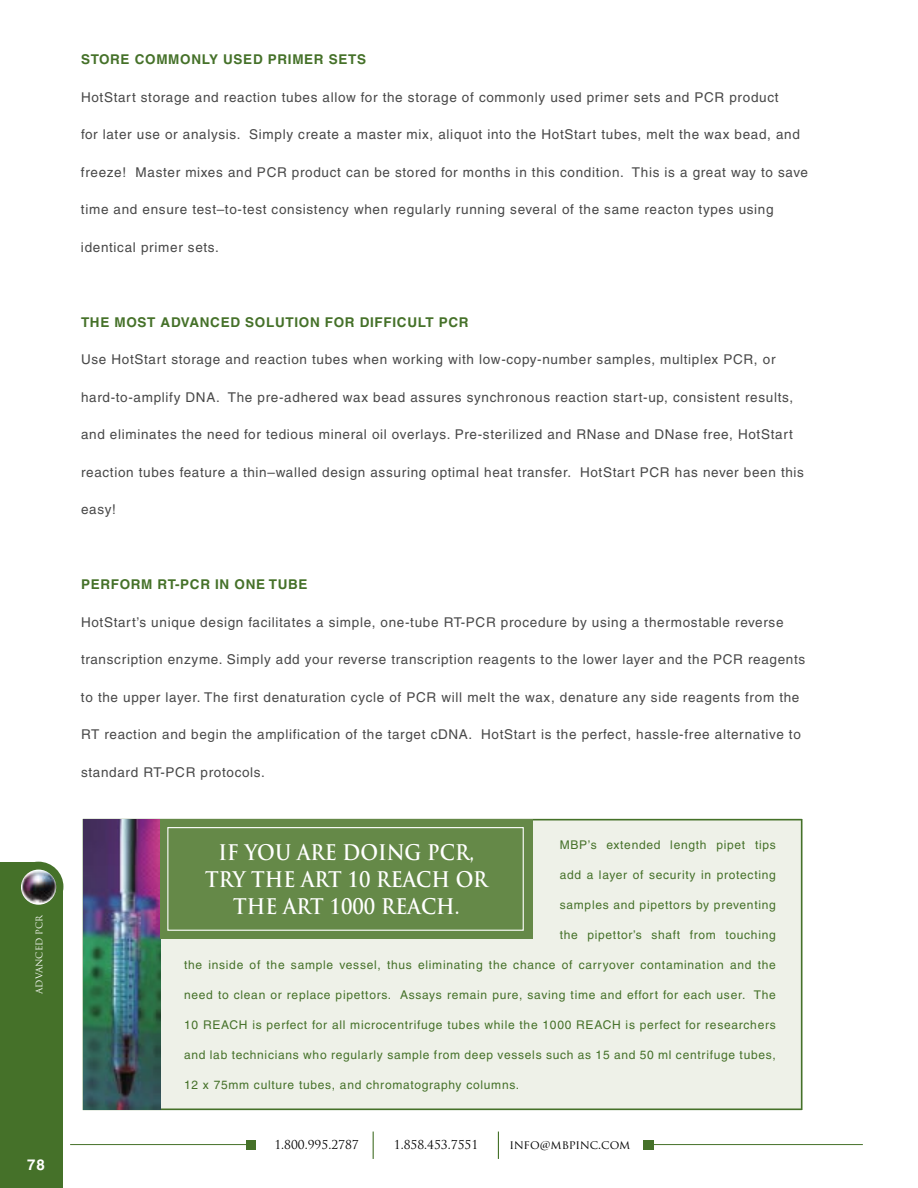
<style>
.page{position:relative;width:918px;height:1188px;background:#fff}
.page>*{position:absolute;margin:0;border:0;box-sizing:border-box;transform-origin:0 0}
.t1{font:700 21px/27px "Trajan Pro";color:#fff;text-align:center;scale:.91 1}
.t2{font:700 15px "Helvetica";color:#fff}
.t3{font:13.5px "Helvetica";letter-spacing:.05em;color:#484848}
.t4{font:700 13.5px "Helvetica";letter-spacing:.05em;color:#457129}
.t5{font:12px "Helvetica";letter-spacing:.06em;color:#457129}
.t6{font:12px "Trajan Pro";color:#000}
.t7{font:9px "Trajan Pro";color:#fff}
</style>
<div class="page">
<div style="left:0;top:862px;width:38px;height:326px;background:#457129"></div>
<div style="left:14px;top:862px;width:49px;height:50px;background:#457129;border-radius:50%"></div>
<div style="left:4px;top:887px;width:59px;height:301px;background:#457129"></div>
<img style="left:20px;top:869px;width:37px;height:36px;border-radius:50%">
<div style="left:19px;top:868px;width:39px;height:38px;border:2px solid #457129;border-radius:50%"></div>
<svg style="left:373px;top:1132px;width:1px;height:27px"></svg>
<svg style="left:498px;top:1132px;width:1px;height:27px"></svg>
<hr style="left:70px;top:1144px;width:180px;height:1px;background:#457129">
<div style="left:246px;top:1140px;width:10px;height:10px;background:#457129"></div>
<hr style="left:652px;top:1144px;width:211px;height:1px;background:#457129">
<div style="left:644px;top:1140px;width:10px;height:10px;background:#457129"></div>
<div style="left:83px;top:819px;width:718px;height:291px;background:#eef1e8"></div>
<img style="left:83px;top:820px;width:77px;height:290px">
<div style="left:160px;top:819px;width:373px;height:120px;background:#658948"></div>
<div style="left:167px;top:827px;width:357px;height:104px;border:1px solid #fff"></div>
<p class="t7" style="left:34px;top:994px;width:81px;rotate:-90deg">ADVANCED PCR</p>
<p class="t2" style="left:27px;top:1155px;width:19px">78</p>
<p class="t4" style="left:81px;top:51px;width:287px">STORE COMMONLY USED PRIMER SETS</p>
<p class="t3" style="left:81px;top:89px;width:699px">HotStart storage and reaction tubes allow for the storage of commonly used primer sets and PCR product</p>
<p class="t3" style="left:81px;top:127px;width:720px">for later use or analysis. Simply create a master mix, aliquot into the HotStart tubes, melt the wax bead, and</p>
<p class="t3" style="left:81px;top:164px;width:728px">freeze! Master mixes and PCR product can be stored for months in this condition. This is a great way to save</p>
<p class="t3" style="left:81px;top:202px;width:694px">time and ensure test–to-test consistency when regularly running several of the same reacton types using</p>
<p class="t3" style="left:81px;top:239px;width:139px">identical primer sets.</p>
<p class="t4" style="left:81px;top:314px;width:389px">THE MOST ADVANCED SOLUTION FOR DIFFICULT PCR</p>
<p class="t3" style="left:81px;top:352px;width:696px">Use HotStart storage and reaction tubes when working with low-copy-number samples, multiplex PCR, or</p>
<p class="t3" style="left:81px;top:389px;width:714px">hard-to-amplify DNA. The pre-adhered wax bead assures synchronous reaction start-up, consistent results,</p>
<p class="t3" style="left:81px;top:427px;width:713px">and eliminates the need for tedious mineral oil overlays. Pre-sterilized and RNase and DNase free, HotStart</p>
<p class="t3" style="left:81px;top:464px;width:725px">reaction tubes feature a thin–walled design assuring optimal heat transfer. HotStart PCR has never been this</p>
<p class="t3" style="left:81px;top:502px;width:36px">easy!</p>
<p class="t4" style="left:81px;top:576px;width:228px">PERFORM RT-PCR IN ONE TUBE</p>
<p class="t3" style="left:81px;top:614px;width:704px">HotStart’s unique design facilitates a simple, one-tube RT-PCR procedure by using a thermostable reverse</p>
<p class="t3" style="left:81px;top:652px;width:726px">transcription enzyme. Simply add your reverse transcription reagents to the lower layer and the PCR reagents</p>
<p class="t3" style="left:81px;top:689px;width:720px">to the upper layer. The first denaturation cycle of PCR will melt the wax, denature any side reagents from the</p>
<p class="t3" style="left:81px;top:727px;width:721px">RT reaction and begin the amplification of the target cDNA. HotStart is the perfect, hassle-free alternative to</p>
<p class="t3" style="left:81px;top:764px;width:185px">standard RT-PCR protocols.</p>
<p class="t5" style="left:560px;top:838px;width:218px">MBP’s extended length pipet tips</p>
<p class="t5" style="left:560px;top:868px;width:218px">add a layer of security in protecting</p>
<p class="t5" style="left:560px;top:898px;width:218px">samples and pipettors by preventing</p>
<p class="t5" style="left:560px;top:928px;width:218px">the pipettor’s shaft from touching</p>
<p class="t5" style="left:184px;top:958px;width:593px">the inside of the sample vessel, thus eliminating the chance of carryover contamination and the</p>
<p class="t5" style="left:184px;top:988px;width:593px">need to clean or replace pipettors. Assays remain pure, saving time and effort for each user. The</p>
<p class="t5" style="left:184px;top:1018px;width:593px">10 REACH is perfect for all microcentrifuge tubes while the 1000 REACH is perfect for researchers</p>
<p class="t5" style="left:184px;top:1048px;width:593px">and lab technicians who regularly sample from deep vessels such as 15 and 50 ml centrifuge tubes,</p>
<p class="t5" style="left:184px;top:1078px;width:337px">12 x 75mm culture tubes, and chromatography columns.</p>
<h1 class="t1" style="left:205px;top:839px;width:312px">IF YOU ARE DOING PCR,<br>TRY THE ART 10 REACH OR<br>THE ART 1000 REACH.</h1>
<p class="t6" style="left:274px;top:1137px;width:86px">1.800.995.2787</p>
<p class="t6" style="left:394px;top:1137px;width:86px">1.858.453.7551</p>
<p class="t6" style="left:509px;top:1137px;width:122px">INFO@MBPINC.COM</p>
</div>
